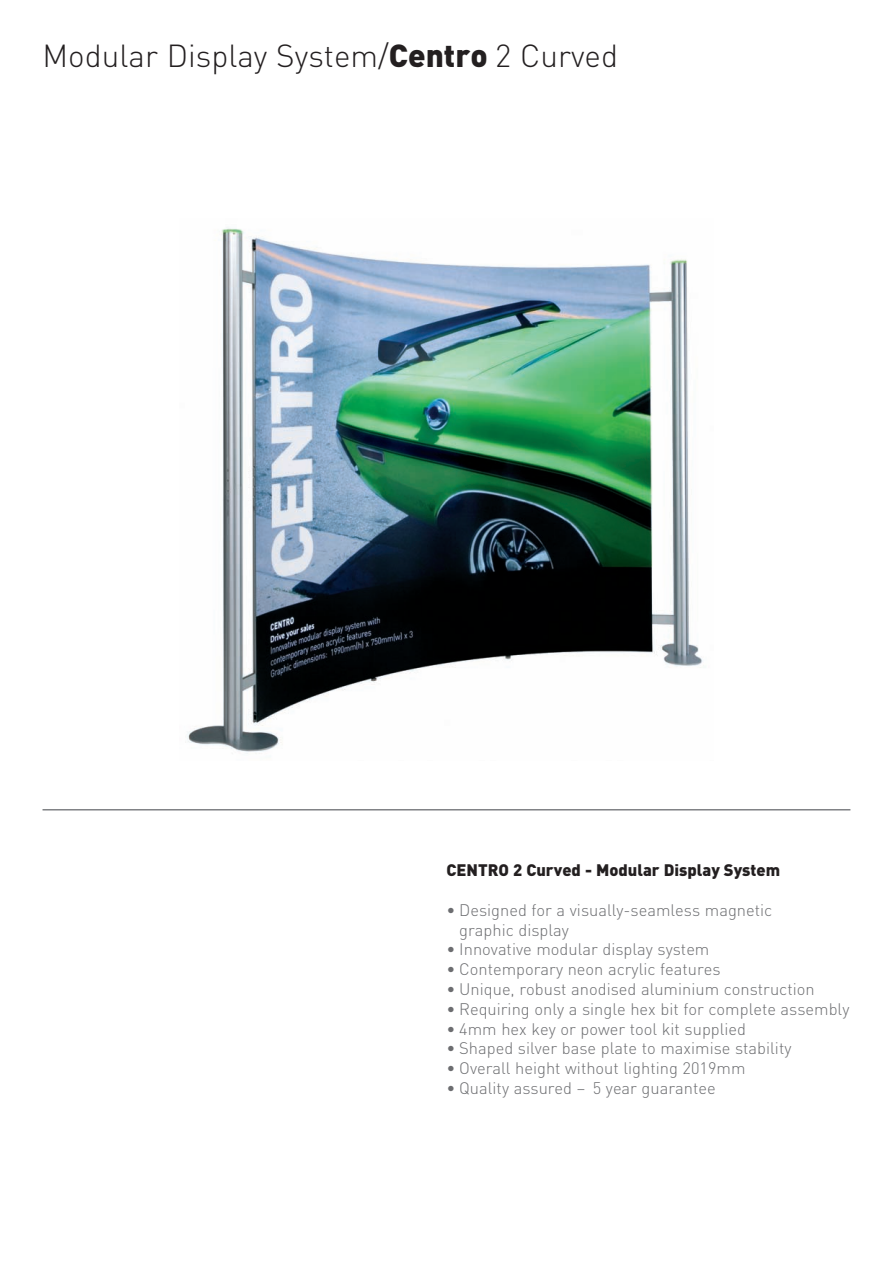
<style>
.page{position:relative;width:893px;height:1263px;background:#fff}
.page>*{position:absolute;margin:0;border:0;box-sizing:border-box;transform-origin:0 0}
.t1{font:300 31.5px "DIN";color:#231f20}
.t2{font:300 16.5px/19.8px "DIN";color:#6c6d70}
.t3{font:900 16.5px "DIN";color:#231f20}
.s1{font-weight:900}
</style>
<div class="page">
<img style="left:187px;top:228px;width:517px;height:526px">
<hr style="left:43px;top:809px;width:807px;height:1px;background:#808285">
<h1 class="t1" style="left:43px;top:36px;width:577px">Modular Display System/<span class="s1">Centro</span> 2 Curved</h1>
<p class="t3" style="left:446px;top:859px;width:335px">CENTRO 2 Curved - Modular Display System</p>
<p class="t2" style="left:459px;top:900px;width:315px;text-indent:-13px">• Designed for a visually-seamless magnetic graphic display</p>
<p class="t2" style="left:446px;top:939px;width:264px">• Innovative modular display system</p>
<p class="t2" style="left:446px;top:959px;width:276px">• Contemporary neon acrylic features</p>
<p class="t2" style="left:446px;top:979px;width:370px">• Unique, robust anodised aluminium construction</p>
<p class="t2" style="left:446px;top:999px;width:404px">• Requiring only a single hex bit for complete assembly</p>
<p class="t2" style="left:446px;top:1018px;width:301px">• 4mm hex key or power tool kit supplied</p>
<p class="t2" style="left:446px;top:1038px;width:346px">• Shaped silver base plate to maximise stability</p>
<p class="t2" style="left:446px;top:1058px;width:300px">• Overall height without lighting 2019mm</p>
<p class="t2" style="left:446px;top:1078px;width:271px">• Quality assured – 5 year guarantee</p>
</div>
